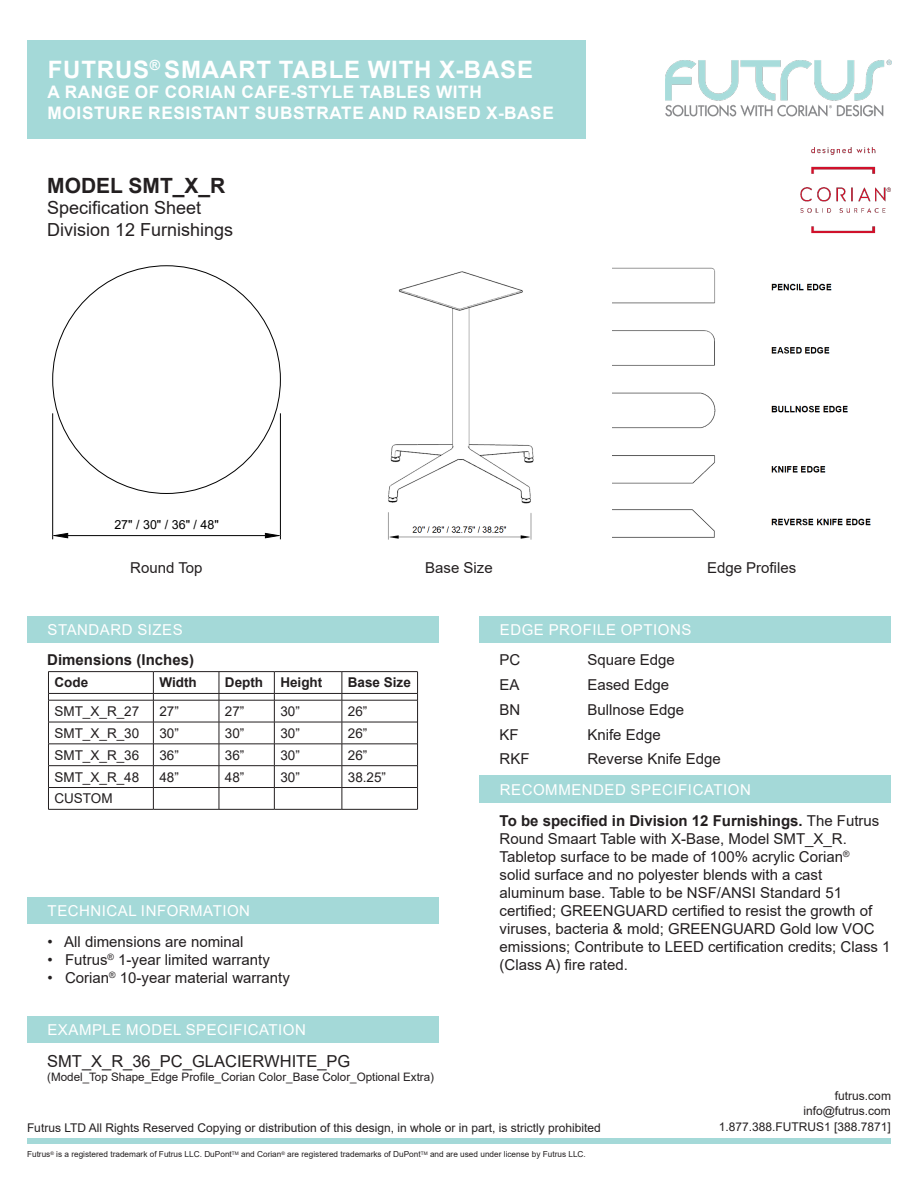
<style>
.page{position:relative;width:918px;height:1188px;background:#fff}
.page>*{position:absolute;margin:0;border:0;box-sizing:border-box;transform-origin:0 0}
.t1{font:700 24px "Arial";letter-spacing:.035em;color:#fff}
.t2{font:700 21px "Arial";color:#231f20}
.t3{font:18px "Arial";color:#231f20}
.t4{font:700 17.25px/20.7px "Arial";letter-spacing:.035em;color:#fff}
.t5{font:16.5px "Arial";color:#231f20}
.t6{font:15px/18px "Arial";color:#231f20}
.t7{font:15px "Arial";letter-spacing:.035em;color:#fff}
.t8{font:700 15px "Arial";color:#231f20}
.t9{font:13.5px "Arial";color:#231f20}
.t10{font:700 13.5px "Arial";color:#231f20}
.t11{font:12.45px "Arial";color:#000}
.t12{font:12px/15.8px "Arial";color:#231f20;text-align:right}
.t13{font:11.7px "Arial";color:#231f20}
.t14{font:8.25px "Arial";color:#231f20}
.s1{font-weight:700}
</style>
<div class="page">
<div style="left:27px;top:40px;width:558px;height:99px;background:#a4d9d8"></div>
<div style="left:27px;top:1138px;width:864px;height:6px;background:#a4d9d8"></div>
<img style="left:666px;top:60px;width:225px;height:57px">
<img style="left:800px;top:147px;width:91px;height:87px">
<div style="left:479px;top:776px;width:412px;height:27px;background:#a4d9d8"></div>
<div style="left:27px;top:616px;width:412px;height:27px;background:#a4d9d8"></div>
<svg style="left:274px;top:672px;width:1px;height:137px"></svg>
<svg style="left:342px;top:672px;width:1px;height:137px"></svg>
<svg style="left:417px;top:672px;width:1px;height:137px"></svg>
<svg style="left:219px;top:672px;width:1px;height:137px"></svg>
<svg style="left:153px;top:672px;width:1px;height:137px"></svg>
<hr style="left:48px;top:671px;width:105px;height:1px;background:#231f20">
<hr style="left:153px;top:671px;width:66px;height:1px;background:#231f20">
<hr style="left:219px;top:671px;width:55px;height:1px;background:#231f20">
<hr style="left:274px;top:671px;width:68px;height:1px;background:#231f20">
<hr style="left:342px;top:671px;width:76px;height:1px;background:#231f20">
<hr style="left:48px;top:693px;width:105px;height:1px;background:#231f20">
<hr style="left:153px;top:693px;width:66px;height:1px;background:#231f20">
<hr style="left:219px;top:693px;width:55px;height:1px;background:#231f20">
<hr style="left:274px;top:693px;width:68px;height:1px;background:#231f20">
<hr style="left:342px;top:693px;width:76px;height:1px;background:#231f20">
<hr style="left:48px;top:700px;width:105px;height:1px;background:#231f20">
<hr style="left:153px;top:700px;width:66px;height:1px;background:#231f20">
<hr style="left:219px;top:700px;width:55px;height:1px;background:#231f20">
<hr style="left:274px;top:700px;width:68px;height:1px;background:#231f20">
<hr style="left:342px;top:700px;width:76px;height:1px;background:#231f20">
<hr style="left:48px;top:722px;width:105px;height:1px;background:#231f20">
<hr style="left:153px;top:722px;width:66px;height:1px;background:#231f20">
<hr style="left:219px;top:722px;width:55px;height:1px;background:#231f20">
<hr style="left:274px;top:722px;width:68px;height:1px;background:#231f20">
<hr style="left:342px;top:722px;width:76px;height:1px;background:#231f20">
<hr style="left:48px;top:744px;width:105px;height:1px;background:#231f20">
<hr style="left:153px;top:744px;width:66px;height:1px;background:#231f20">
<hr style="left:219px;top:744px;width:55px;height:1px;background:#231f20">
<hr style="left:274px;top:744px;width:68px;height:1px;background:#231f20">
<hr style="left:342px;top:744px;width:76px;height:1px;background:#231f20">
<hr style="left:48px;top:765px;width:105px;height:1px;background:#231f20">
<hr style="left:153px;top:765px;width:66px;height:1px;background:#231f20">
<hr style="left:219px;top:765px;width:55px;height:1px;background:#231f20">
<hr style="left:274px;top:765px;width:68px;height:1px;background:#231f20">
<hr style="left:342px;top:765px;width:76px;height:1px;background:#231f20">
<hr style="left:48px;top:787px;width:105px;height:1px;background:#231f20">
<svg style="left:48px;top:672px;width:1px;height:137px"></svg>
<hr style="left:153px;top:787px;width:66px;height:1px;background:#231f20">
<hr style="left:219px;top:787px;width:55px;height:1px;background:#231f20">
<hr style="left:274px;top:787px;width:68px;height:1px;background:#231f20">
<hr style="left:342px;top:787px;width:76px;height:1px;background:#231f20">
<hr style="left:48px;top:809px;width:105px;height:1px;background:#231f20">
<hr style="left:153px;top:809px;width:66px;height:1px;background:#231f20">
<hr style="left:219px;top:809px;width:55px;height:1px;background:#231f20">
<hr style="left:274px;top:809px;width:68px;height:1px;background:#231f20">
<hr style="left:342px;top:809px;width:76px;height:1px;background:#231f20">
<div style="left:27px;top:897px;width:412px;height:27px;background:#a4d9d8"></div>
<img style="left:612px;top:267px;width:259px;height:271px">
<img style="left:388px;top:271px;width:146px;height:269px">
<div style="left:479px;top:616px;width:412px;height:27px;background:#a4d9d8"></div>
<div style="left:27px;top:1016px;width:412px;height:27px;background:#a4d9d8"></div>
<hr style="left:52px;top:413px;width:1px;height:123px;background:#000">
<hr style="left:280px;top:413px;width:1px;height:123px;background:#000">
<hr style="left:68px;top:535px;width:197px;height:1px;background:#000">
<svg style="left:52px;top:533px;width:16px;height:6px"></svg>
<svg style="left:265px;top:533px;width:16px;height:6px"></svg>
<h1 class="t1" style="left:48px;top:52px;width:487px">FUTRUS<sup>®</sup> SMAART TABLE WITH X-BASE</h1>
<p class="t4" style="left:48px;top:82px;width:508px">A RANGE OF CORIAN CAFE-STYLE TABLES WITH<br>MOISTURE RESISTANT SUBSTRATE AND RAISED X-BASE</p>
<p class="t2" style="left:47px;top:170px;width:180px">MODEL SMT_X_R</p>
<p class="t3" style="left:47px;top:196px;width:156px">Specification Sheet</p>
<p class="t3" style="left:47px;top:217px;width:188px">Division 12 Furnishings</p>
<p class="t11" style="left:114px;top:517px;width:106px">27" / 30" / 36" / 48"</p>
<p class="t6" style="left:130px;top:559px;width:74px">Round Top</p>
<p class="t6" style="left:707px;top:559px;width:91px">Edge Profiles</p>
<p class="t6" style="left:425px;top:559px;width:69px">Base Size</p>
<p class="t7" style="left:48px;top:619px;width:137px">STANDARD SIZES</p>
<p class="t8" style="left:47px;top:650px;width:148px">Dimensions (Inches)</p>
<p class="t10" style="left:54px;top:673px;width:35px">Code</p>
<p class="t10" style="left:159px;top:673px;width:39px">Width</p>
<p class="t10" style="left:225px;top:673px;width:40px">Depth</p>
<p class="t10" style="left:280px;top:673px;width:43px">Height</p>
<p class="t10" style="left:348px;top:673px;width:65px">Base Size</p>
<p class="t9" style="left:54px;top:702px;width:86px">SMT_X_R_27</p>
<p class="t9" style="left:159px;top:702px;width:21px">27”</p>
<p class="t9" style="left:225px;top:702px;width:21px">27”</p>
<p class="t9" style="left:280px;top:702px;width:21px">30”</p>
<p class="t9" style="left:348px;top:702px;width:21px">26”</p>
<p class="t9" style="left:54px;top:724px;width:86px">SMT_X_R_30</p>
<p class="t9" style="left:159px;top:724px;width:21px">30”</p>
<p class="t9" style="left:225px;top:724px;width:21px">30”</p>
<p class="t9" style="left:280px;top:724px;width:21px">30”</p>
<p class="t9" style="left:348px;top:724px;width:21px">26”</p>
<p class="t9" style="left:54px;top:746px;width:86px">SMT_X_R_36</p>
<p class="t9" style="left:159px;top:746px;width:21px">36”</p>
<p class="t9" style="left:225px;top:746px;width:21px">36”</p>
<p class="t9" style="left:280px;top:746px;width:21px">30”</p>
<p class="t9" style="left:348px;top:746px;width:21px">26”</p>
<p class="t9" style="left:54px;top:767px;width:86px">SMT_X_R_48</p>
<p class="t9" style="left:159px;top:767px;width:21px">48”</p>
<p class="t9" style="left:225px;top:767px;width:21px">48”</p>
<p class="t9" style="left:280px;top:767px;width:21px">30”</p>
<p class="t9" style="left:348px;top:767px;width:40px">38.25”</p>
<p class="t9" style="left:54px;top:789px;width:60px">CUSTOM</p>
<p class="t7" style="left:48px;top:900px;width:204px">TECHNICAL INFORMATION</p>
<p class="t6" style="left:47px;top:932px;width:198px">• All dimensions are nominal</p>
<p class="t6" style="left:47px;top:950px;width:224px">• Futrus<sup>®</sup> 1-year limited warranty</p>
<p class="t6" style="left:47px;top:968px;width:244px">• Corian<sup>®</sup> 10-year material warranty</p>
<p class="t7" style="left:47px;top:1019px;width:260px">EXAMPLE MODEL SPECIFICATION</p>
<p class="t5" style="left:47px;top:1050px;width:305px">SMT_X_R_36_PC_GLACIERWHITE_PG</p>
<p class="t13" style="left:47px;top:1069px;width:389px">(Model_Top Shape_Edge Profile_Corian Color_Base Color_Optional Extra)</p>
<p class="t7" style="left:500px;top:619px;width:193px">EDGE PROFILE OPTIONS</p>
<p class="t6" style="left:500px;top:651px;width:22px">PC</p>
<p class="t6" style="left:587px;top:651px;width:89px">Square Edge</p>
<p class="t6" style="left:500px;top:676px;width:22px">EA</p>
<p class="t6" style="left:587px;top:676px;width:83px">Eased Edge</p>
<p class="t6" style="left:500px;top:701px;width:22px">BN</p>
<p class="t6" style="left:587px;top:701px;width:98px">Bullnose Edge</p>
<p class="t6" style="left:500px;top:725px;width:21px">KF</p>
<p class="t6" style="left:587px;top:725px;width:75px">Knife Edge</p>
<p class="t6" style="left:500px;top:750px;width:31px">RKF</p>
<p class="t6" style="left:587px;top:750px;width:135px">Reverse Knife Edge</p>
<p class="t7" style="left:500px;top:779px;width:252px">RECOMMENDED SPECIFICATION</p>
<p class="t6" style="left:500px;top:811px;width:392px"><span class="s1">To be specified in Division 12 Furnishings.</span> The Futrus Round Smaart Table with X-Base, Model SMT_X_R.<br>Tabletop surface to be made of 100% acrylic Corian<sup>®<br></sup>solid surface and no polyester blends with a cast aluminum base. Table to be NSF/ANSI Standard 51 certified; GREENGUARD certified to resist the growth of viruses, bacteria &amp; mold; GREENGUARD Gold low VOC emissions; Contribute to LEED certification credits; Class 1 (Class A) fire rated.</p>
<p class="t12" style="left:27px;top:1120px;width:575px">Futrus LTD All Rights Reserved Copying or distribution of this design, in whole or in part, is strictly prohibited</p>
<p class="t14" style="left:27px;top:1149px;width:560px">Futrus<sup>®</sup> is a registered trademark of Futrus LLC. DuPont<sup>TM</sup> and Corian<sup>®</sup> are registered trademarks of DuPont<sup>TM</sup> and are used under license by Futrus LLC.</p>
<p class="t12" style="left:719px;top:1087px;width:174px">futrus.com<br>info@futrus.com<br>1.877.388.FUTRUS1 [388.7871]</p>
</div>
